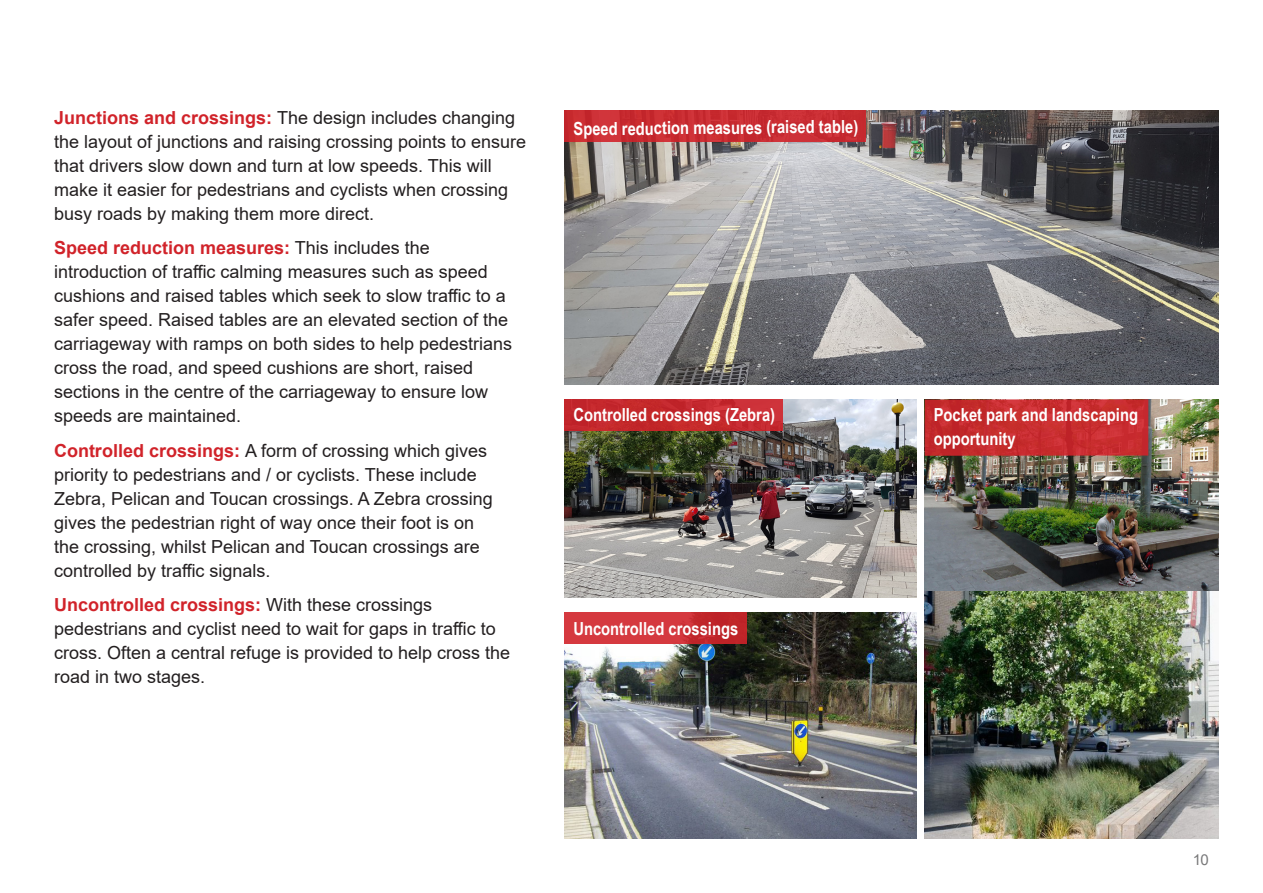
<style>
.page{position:relative;width:1263px;height:893px;background:#fff}
.page>*{position:absolute;margin:0;border:0;box-sizing:border-box;transform-origin:0 0}
.Body{font:18px/24px "Arial";color:#231f20}
.Body-2{font:700 18px/24px "Arial Narrow";color:#fff}
.t1{font:15px "Arial";color:#3e3e3f}
.s1{font-weight:700;color:#d1232a}
</style>
<div class="page">
<img style="left:564px;top:110px;width:654px;height:274px">
<img style="left:564px;top:613px;width:352px;height:226px">
<img style="left:564px;top:399px;width:352px;height:199px">
<div style="left:564px;top:110px;width:302px;height:32px;background:#c92c31"></div>
<div style="left:564px;top:613px;width:183px;height:31px;background:linear-gradient(to right,#dc4047,#c02529)"></div>
<div style="left:564px;top:399px;width:218px;height:31px;background:linear-gradient(to right,#c22529,#ca2e34)"></div>
<img style="left:925px;top:399px;width:293px;height:440px">
<div style="left:925px;top:399px;width:223px;height:57px;background:linear-gradient(to right,#c32a2c,#cb2f32)"></div>
<p class="Body" style="left:54px;top:105px;width:474px"><span class="s1">Junctions and crossings:</span> The design includes changing the layout of junctions and raising crossing points to ensure that drivers slow down and turn at low speeds. This will make it easier for pedestrians and cyclists when crossing busy roads by making them more direct.</p>
<p class="Body" style="left:54px;top:236px;width:460px"><span class="s1">Speed reduction measures:</span> This includes the introduction of traffic calming measures such as speed cushions and raised tables which seek to slow traffic to a safer speed. Raised tables are an elevated section of the carriageway with ramps on both sides to help pedestrians cross the road, and speed cushions are short, raised sections in the centre of the carriageway to ensure low speeds are maintained.</p>
<p class="Body" style="left:54px;top:438px;width:440px"><span class="s1">Controlled crossings:</span> A form of crossing which gives priority to pedestrians and / or cyclists. These include Zebra, Pelican and Toucan crossings. A Zebra crossing gives the pedestrian right of way once their foot is on the crossing, whilst Pelican and Toucan crossings are controlled by traffic signals.</p>
<p class="Body" style="left:54px;top:593px;width:458px"><span class="s1">Uncontrolled crossings:</span> With these crossings pedestrians and cyclist need to wait for gaps in traffic to cross. Often a central refuge is provided to help cross the road in two stages.</p>
<p class="Body-2" style="left:574px;top:115px;width:286px">Speed reduction measures (raised table)</p>
<p class="Body-2" style="left:573px;top:402px;width:203px">Controlled crossings (Zebra)</p>
<p class="Body-2" style="left:934px;top:402px;width:206px">Pocket park and landscaping opportunity</p>
<p class="Body-2" style="left:573px;top:616px;width:166px">Uncontrolled crossings</p>
<p class="t1" style="left:1192px;top:849px;width:18px">10</p>
</div>
